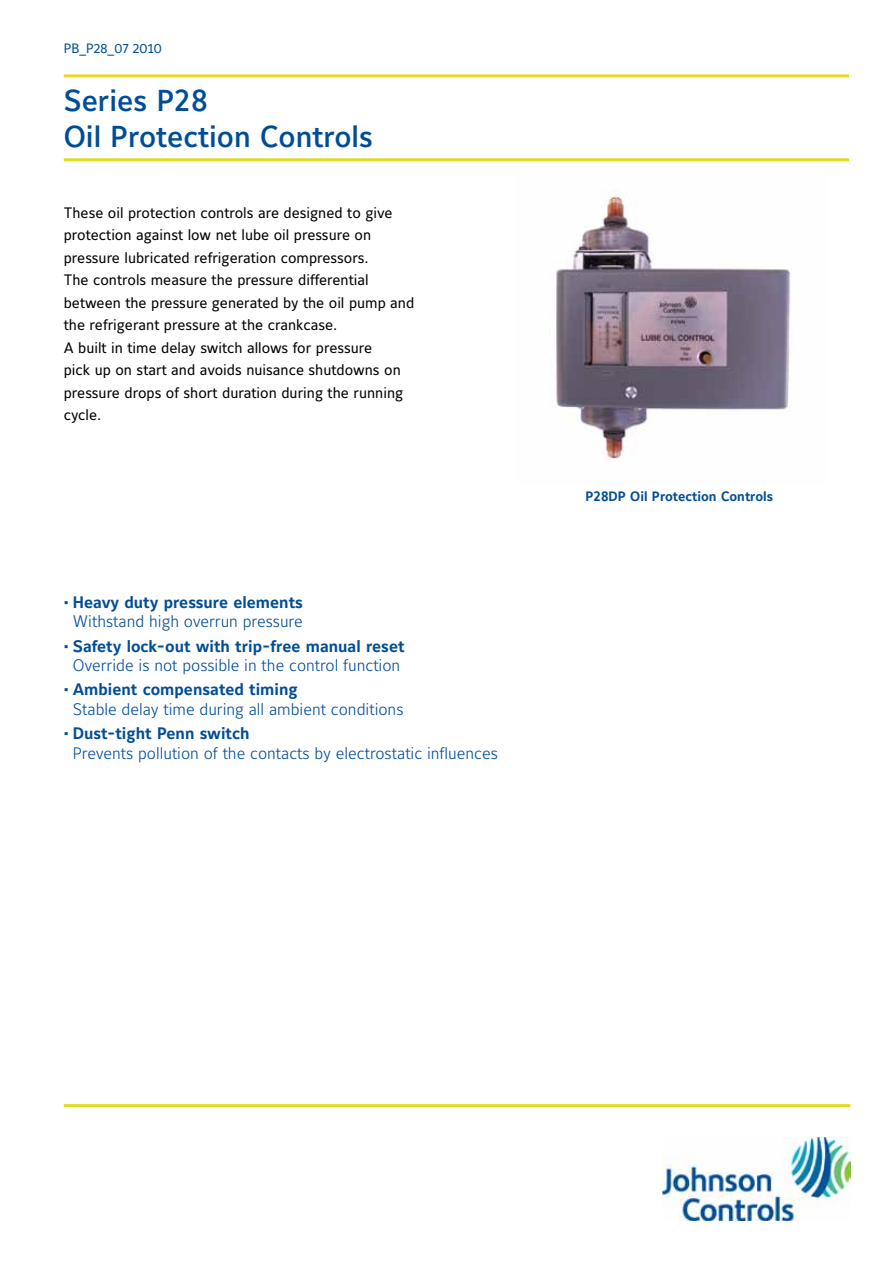
<style>
.page{position:relative;width:893px;height:1263px;background:#fff}
.page>*{position:absolute;margin:0;border:0;box-sizing:border-box;transform-origin:0 0}
.t1{font:30px/36px "Maurea Medium Tf";color:#004d95}
.t2{font:16.5px "Maurea Light Lf";color:#004d95}
.t3{font:16.5px "Maurea Bold Lf";color:#004d95}
.t4{font:15px/22.5px "Maurea Regular Lf";color:#000}
.t5{font:13.5px "Maurea Bold Tf";color:#004d95}
.t6{font:13.5px "Maurea Regular Lf";color:#004d95}
</style>
<div class="page">
<img style="left:662px;top:1137px;width:189px;height:83px">
<hr style="left:64px;top:1104px;width:786px;height:3px;background:#dedc1e">
<hr style="left:64px;top:74px;width:785px;height:3px;background:#dedc1e">
<hr style="left:64px;top:158px;width:785px;height:3px;background:#dedc1e">
<img style="left:553px;top:191px;width:238px;height:268px">
<p class="t6" style="left:64px;top:40px;width:100px">PB_P28_07 2010</p>
<h1 class="t1" style="left:64px;top:84px;width:311px">Series P28<br>Oil Protection Controls</h1>
<p class="t4" style="left:64px;top:202px;width:352px">These oil protection controls are designed to give protection against low net lube oil pressure on pressure lubricated refrigeration compressors.<br>The controls measure the pressure differential between the pressure generated by the oil pump and the refrigerant pressure at the crankcase.<br>A built in time delay switch allows for pressure<br>pick up on start and avoids nuisance shutdowns on pressure drops of short duration during the running cycle.</p>
<p class="t3" style="left:64px;top:593px;width:241px">• Heavy duty pressure elements</p>
<p class="t2" style="left:73px;top:612px;width:231px">Withstand high overrun pressure</p>
<p class="t3" style="left:64px;top:636px;width:342px">• Safety lock-out with trip-free manual reset</p>
<p class="t2" style="left:73px;top:656px;width:329px">Override is not possible in the control function</p>
<p class="t3" style="left:64px;top:680px;width:236px">• Ambient compensated timing</p>
<p class="t2" style="left:73px;top:700px;width:332px">Stable delay time during all ambient conditions</p>
<p class="t3" style="left:64px;top:724px;width:187px">• Dust-tight Penn switch</p>
<p class="t2" style="left:73px;top:744px;width:427px">Prevents pollution of the contacts by electrostatic influences</p>
<p class="t5" style="left:585px;top:489px;width:189px">P28DP Oil Protection Controls</p>
</div>
